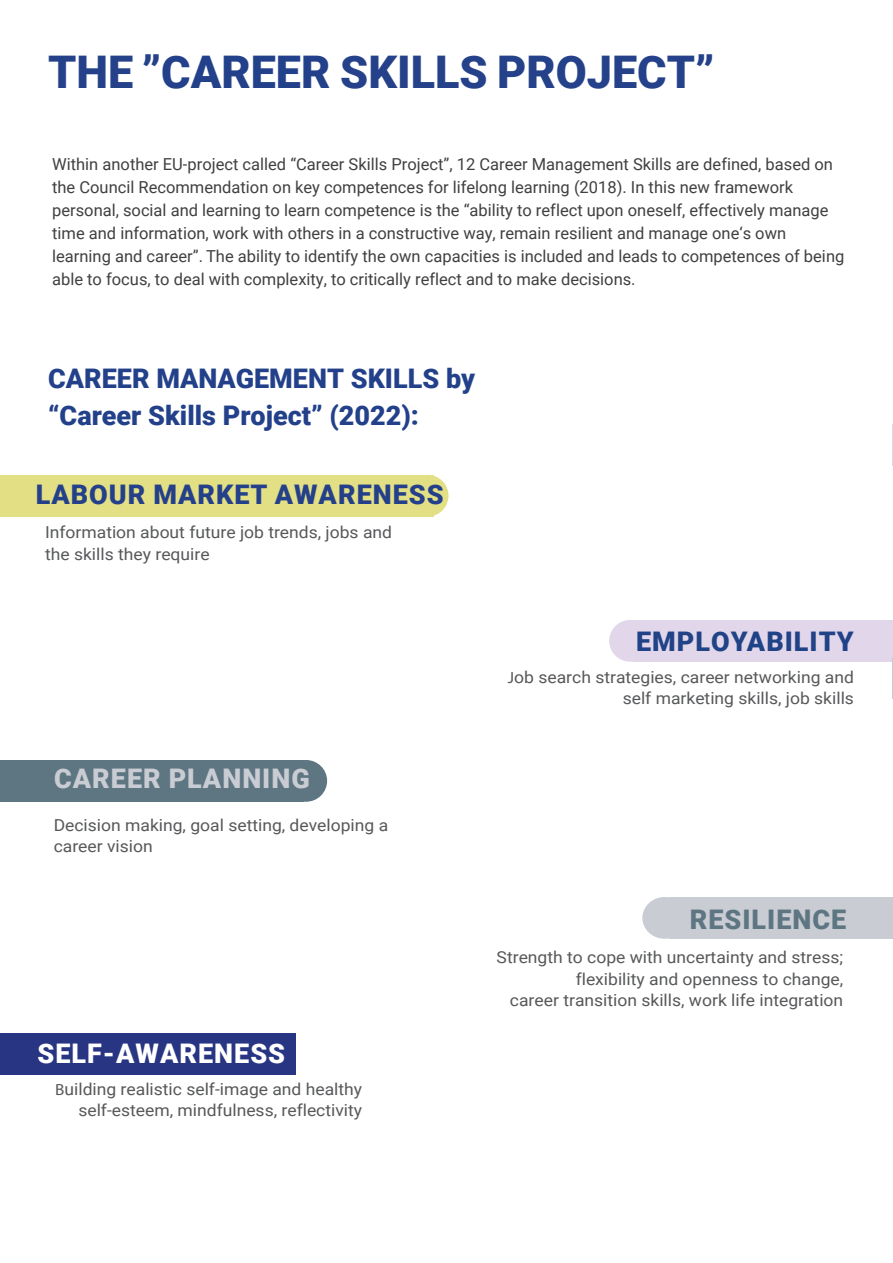
<style>
.page{position:relative;width:893px;height:1263px;background:#fff}
.page>*{position:absolute;margin:0;border:0;box-sizing:border-box;transform-origin:0 0}
.t1{font:900 45px "Roboto";color:#24418a}
.t2{font:900 27px/37.8px "Roboto";color:#23418a}
.TITEL_-_18PT{font:900 27px "Roboto";letter-spacing:.04em;color:#24408a}
.TITEL_-_18PT-2{font:900 27px "Roboto";letter-spacing:.04em;color:#fff}
.TITEL_-_18PT-3{font:900 27px "Roboto";letter-spacing:.04em;color:#c9cdd3}
.TITEL_-_18PT-4{font:900 27px "Roboto";letter-spacing:.04em;color:#204286}
.TITEL_-_18PT-5{font:900 27px "Roboto";letter-spacing:.04em;color:#5e7582}
.t3{font:16.5px/23.1px "Roboto";color:#404040}
.t4{font:16.5px/21.5px "Roboto";color:#57585a;text-align:right;scale:1.06 1}
.s1{color:#23418a}
.s2{font-family:"Myriad Pro";font-size:16.2px}
</style>
<div class="page">
<div style="left:1px;top:1033px;width:295px;height:42px;background:#273583"></div>
<div style="left:633px;top:620px;width:260px;height:41px;background:#e2d6ea"></div>
<div style="left:609px;top:620px;width:42px;height:42px;background:#e2d6ea;border-radius:50%"></div>
<div style="left:670px;top:897px;width:223px;height:42px;background:#c9cdd3"></div>
<div style="left:642px;top:897px;width:45px;height:42px;background:#c9cdd3;border-radius:50%"></div>
<div style="left:0;top:475px;width:433px;height:41px;background:#e2df84"></div>
<div style="left:406px;top:475px;width:42px;height:42px;background:#e2df84;border-radius:50%"></div>
<div style="left:0;top:760px;width:303px;height:42px;background:#5e7582"></div>
<div style="left:285px;top:760px;width:42px;height:42px;background:#5e7582;border-radius:50%"></div>
<hr style="left:892px;top:424px;width:1px;height:42px;background:#e2d6ea">
<hr style="left:892px;top:657px;width:1px;height:41px;background:#c9cdd3">
<h1 class="t1" style="left:48px;top:41px;width:668px">THE ”<span class="s1">CAREER</span> SKILLS PROJECT”</h1>
<p class="t3" style="left:52px;top:152px;width:794px">Within another EU-project called “Career Skills Project”, 12 Career Management Skills are defined, based on the Council Recommendation on key competences for lifelong learning (2018). In this new framework personal, social and learning to learn competence is the “ability to reflect upon oneself, effectively manage time and information, work with others in a constructive way, remain resilient and manage one‘s own learning and career”. The ability to identify the own capacities is included and leads to competences of being able to focus, to deal with complexity, to critically reflect and to make decisions.</p>
<h2 class="t2" style="left:48px;top:358px;width:429px">CAREER MANAGEMENT SKILLS by “Career Skills Project” (2022):</h2>
<p class="TITEL_-_18PT" style="left:36px;top:475px;width:409px">LABOUR MARKET AWARENESS</p>
<p class="t4" style="left:45px;top:521px;width:329px;text-align:left">Information about future job trends, jobs and the skills they require</p>
<p class="TITEL_-_18PT-3" style="left:54px;top:759px;width:257px">CAREER PLANNING</p>
<p class="t4" style="left:54px;top:814px;width:317px;text-align:left">Decision making, goal setting, developing a career vision</p>
<p class="TITEL_-_18PT-2" style="left:37px;top:1034px;width:249px">SELF-AWARENESS</p>
<p class="t4" style="left:55px;top:1077px;width:291px"><span class="s2">B</span>uilding realistic self-image and healthy self-esteem, mindfulness, reflectivity</p>
<p class="TITEL_-_18PT-4" style="left:636px;top:622px;width:219px">EMPLOYABILITY</p>
<p class="t4" style="left:508px;top:665px;width:328px"><span class="s2">J</span>ob search strategies, career networking and self marketing skills, job skills</p>
<p class="TITEL_-_18PT-5" style="left:690px;top:900px;width:158px">RESILIENCE</p>
<p class="t4" style="left:497px;top:946px;width:328px">Strength to cope with uncertainty and stress; flexibility and openness to change,<br>career transition skills, work life integration</p>
</div>
